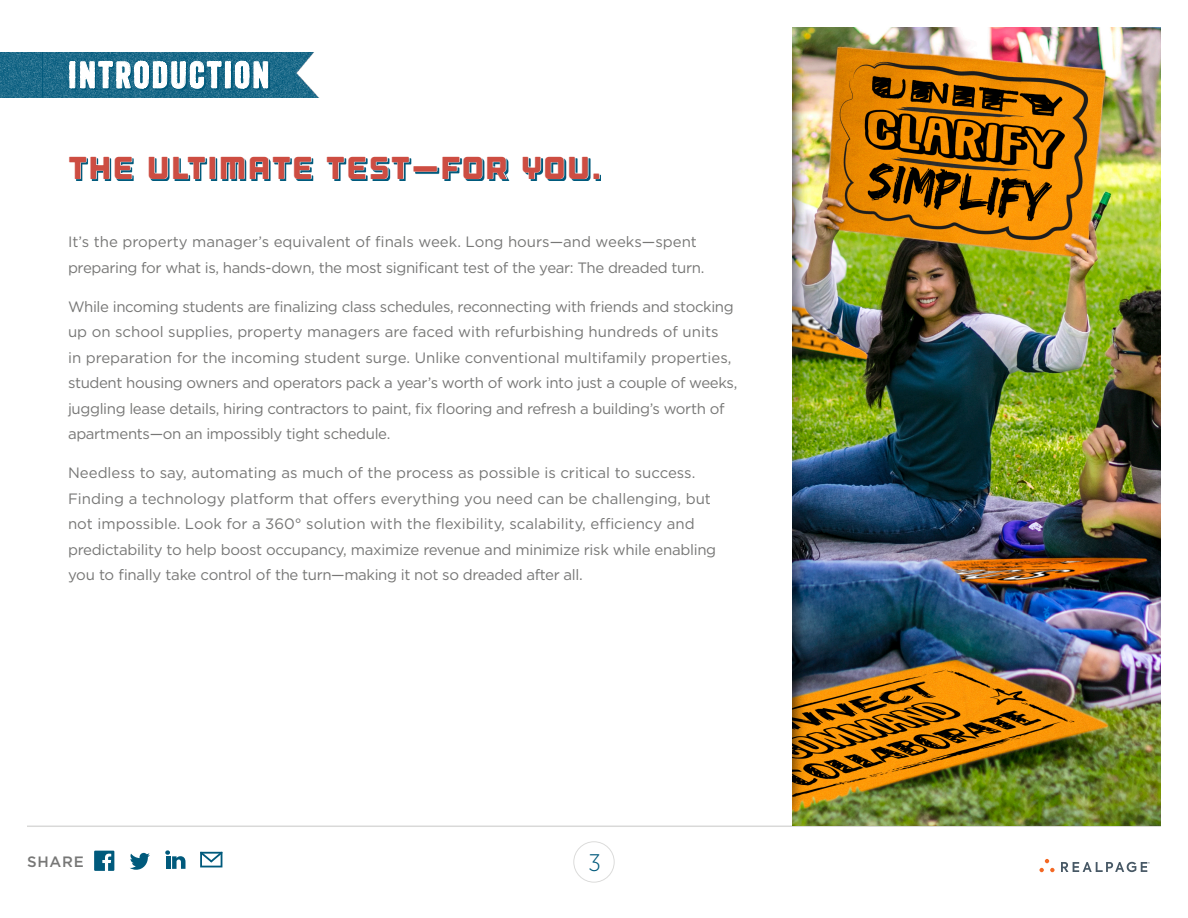
<style>
.page{position:relative;width:1188px;height:918px;background:#fff}
.page>*{position:absolute;margin:0;border:0;box-sizing:border-box;transform-origin:0 0}
.t1{font:36px "Veneer";letter-spacing:.075em;color:#fff}
.T1_center{font:31.5px "Outage";letter-spacing:.025em;color:#cd4d42}
.t2{font:300 24px "Gotham Narrow";color:#005a7c}
.Main_Paragraph{font:15px/25.5px "Gotham";letter-spacing:-.02em;color:#777776}
.Main_Paragraph-2{font:15px/25.5px "Gotham";color:#777776}
.t3{font:500 15px "Gotham";letter-spacing:.05em;color:#777776}
</style>
<div class="page">
<svg style="left:165px;top:850px;width:21px;height:19px"></svg>
<svg style="left:94px;top:851px;width:20px;height:20px"></svg>
<svg style="left:130px;top:853px;width:20px;height:17px"></svg>
<svg style="left:200px;top:852px;width:23px;height:15px"></svg>
<svg style="left:573px;top:841px;width:42px;height:42px"></svg>
<hr style="left:27px;top:826px;width:1134px;height:1px;background:#d9d9d8">
<svg style="left:1039px;top:859px;width:16px;height:13px"></svg>
<svg style="left:1061px;top:862px;width:89px;height:10px"></svg>
<img style="left:0;top:52px;width:320px;height:46px">
<svg style="left:76px;top:158px;width:525px;height:23px"></svg>
<svg style="left:75px;top:158px;width:58px;height:22px"></svg>
<svg style="left:148px;top:158px;width:58px;height:22px"></svg>
<div style="left:209px;top:156px;width:7px;height:23px;border:1px solid #fff"></div>
<svg style="left:220px;top:158px;width:92px;height:22px"></svg>
<svg style="left:326px;top:158px;width:181px;height:22px"></svg>
<svg style="left:522px;top:158px;width:67px;height:22px"></svg>
<div style="left:593px;top:173px;width:7px;height:6px;border:1px solid #fff"></div>
<svg style="left:71px;top:63px;width:199px;height:27px"></svg>
<svg style="left:69px;top:60px;width:200px;height:29px"></svg>
<img style="left:792px;top:27px;width:369px;height:799px">
<p class="t1" style="left:68px;top:53px;width:202px">INTRODUCTION</p>
<p class="T1_center" style="left:68px;top:149px;width:535px">THE ULTIMATE TEST—FOR YOU.</p>
<p class="Main_Paragraph" style="left:68px;top:229px;width:638px">It’s the property manager’s equivalent of finals week. Long hours—and weeks—spent preparing for what is, hands-down, the most significant test of the year: The dreaded turn.</p>
<p class="Main_Paragraph" style="left:68px;top:294px;width:671px">While incoming students are finalizing class schedules, reconnecting with friends and stocking up on school supplies, property managers are faced with refurbishing hundreds of units<br>in preparation for the incoming student surge. Unlike conventional multifamily properties, student housing owners and operators pack a year’s worth of work into just a couple of weeks, juggling lease details, hiring contractors to paint, fix flooring and refresh a building’s worth of apartments—on an impossibly tight schedule.</p>
<p class="Main_Paragraph-2" style="left:68px;top:460px;width:650px">Needless to say, automating as much of the process as possible is critical to success.<br>Finding a technology platform that offers everything you need can be challenging, but not impossible. Look for a 360° solution with the flexibility, scalability, efficiency and predictability to help boost occupancy, maximize revenue and minimize risk while enabling you to finally take control of the turn—making it not so dreaded after all.</p>
<p class="t3" style="left:27px;top:852px;width:58px">SHARE</p>
<h3 class="t2" style="left:589px;top:848px;width:14px">3</h3>
</div>
